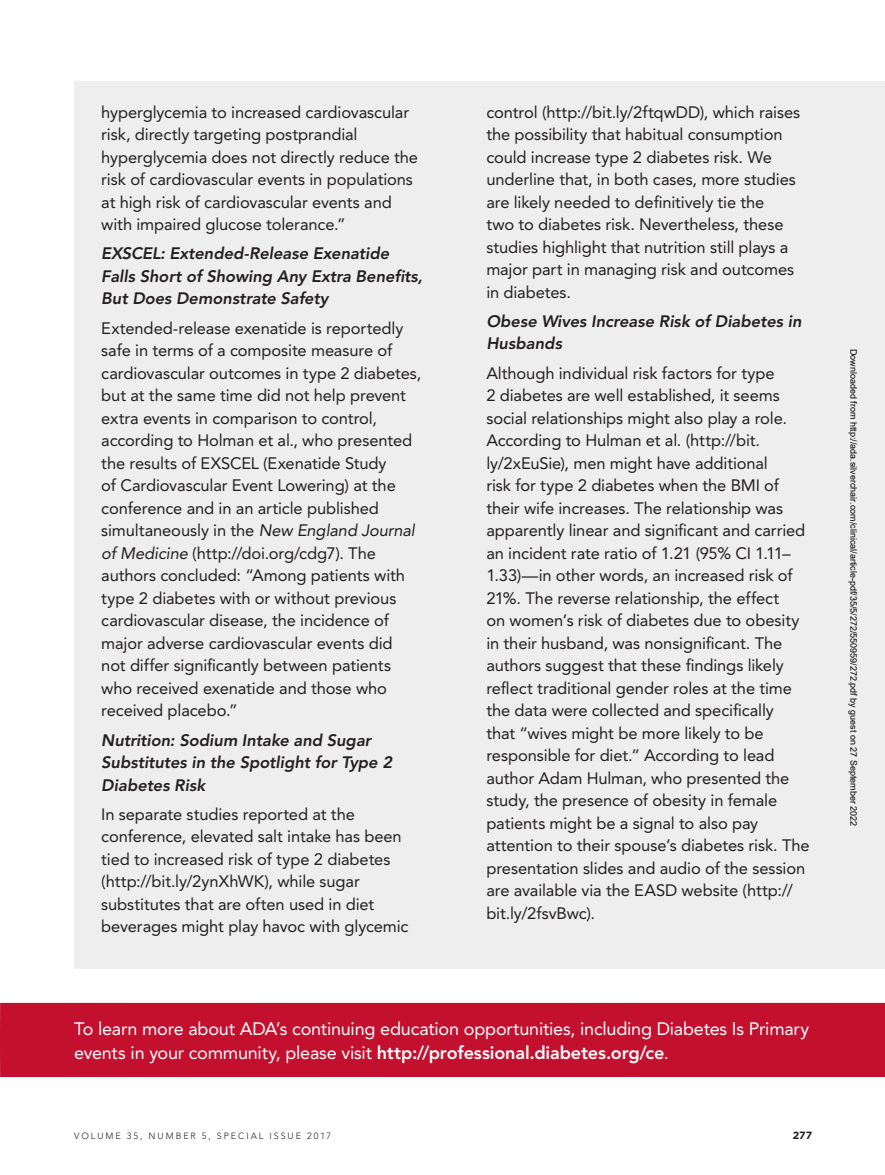
<style>
.page{position:relative;width:885px;height:1175px;background:#fff}
.page>*{position:absolute;margin:0;border:0;box-sizing:border-box;transform-origin:0 0}
.t1{font:18px/24px "Avenir LT Std";letter-spacing:-.01em;color:#fff}
.CS_-_BODY{font:16.5px/22.5px "Avenir LT Std";letter-spacing:-.005em;color:#231f20}
.CS_-_BODY-2{font:italic 800 16.5px/22.5px "Avenir LT Std";letter-spacing:-.005em;color:#231f20}
.FOOTER-RIGHT_PG{font:700 10.5px "Gotham";color:#231f20}
.t2{font:9px "Arial";color:#000}
.FOOTER-RIGHT_PG-2{font:300 9px "Avenir LT Std";letter-spacing:.22em;color:#231f20}
.s1{font-style:italic}
.s2{font-weight:800}
</style>
<div class="page">
<div style="left:74px;top:82px;width:810px;height:886px;background:#eeeeef"></div>
<div style="left:0;top:1002px;width:884px;height:75px;background:#c3102f"></div>
<p class="CS_-_BODY" style="left:101px;top:101px;width:318px">hyperglycemia to increased cardiovascular risk, directly targeting postprandial hyperglycemia does not directly reduce the risk of cardiovascular events in populations at high risk of cardiovascular events and with impaired glucose tolerance.”</p>
<p class="CS_-_BODY-2" style="left:101px;top:243px;width:323px">EXSCEL: Extended-Release Exenatide<br>Falls Short of Showing Any Extra Benefits,<br>But Does Demonstrate Safety</p>
<p class="CS_-_BODY" style="left:101px;top:317px;width:321px">Extended-release exenatide is reportedly safe in terms of a composite measure of cardiovascular outcomes in type 2 diabetes, but at the same time did not help prevent extra events in comparison to control, according to Holman et al., who presented the results of EXSCEL (Exenatide Study<br>of Cardiovascular Event Lowering) at the conference and in an article published simultaneously in the <span class="s1">New England Journal of Medicine</span> (http://doi.org/cdg7). The authors concluded: “Among patients with type 2 diabetes with or without previous cardiovascular disease, the incidence of major adverse cardiovascular events did<br>not differ significantly between patients who received exenatide and those who received placebo.”</p>
<p class="CS_-_BODY-2" style="left:101px;top:729px;width:292px">Nutrition: Sodium Intake and Sugar<br>Substitutes in the Spotlight for Type 2<br>Diabetes Risk</p>
<p class="CS_-_BODY" style="left:101px;top:803px;width:308px">In separate studies reported at the conference, elevated salt intake has been tied to increased risk of type 2 diabetes (http://bit.ly/2ynXhWK), while sugar substitutes that are often used in diet beverages might play havoc with glycemic</p>
<p class="CS_-_BODY" style="left:486px;top:101px;width:315px">control (http://bit.ly/2ftqwDD), which raises the possibility that habitual consumption could increase type 2 diabetes risk. We underline that, in both cases, more studies are likely needed to definitively tie the<br>two to diabetes risk. Nevertheless, these studies highlight that nutrition still plays a major part in managing risk and outcomes in diabetes.</p>
<p class="CS_-_BODY-2" style="left:486px;top:310px;width:317px">Obese Wives Increase Risk of Diabetes in<br>Husbands</p>
<p class="CS_-_BODY" style="left:486px;top:362px;width:325px">Although individual risk factors for type<br>2 diabetes are well established, it seems social relationships might also play a role.<br>According to Hulman et al. (http://bit. ly/2xEuSie), men might have additional<br>risk for type 2 diabetes when the BMI of their wife increases. The relationship was apparently linear and significant and carried an incident rate ratio of 1.21 (95% CI 1.11– 1.33)—in other words, an increased risk of 21%. The reverse relationship, the effect<br>on women’s risk of diabetes due to obesity in their husband, was nonsignificant. The authors suggest that these findings likely reflect traditional gender roles at the time the data were collected and specifically<br>that “wives might be more likely to be responsible for diet.” According to lead author Adam Hulman, who presented the study, the presence of obesity in female patients might be a signal to also pay attention to their spouse’s diabetes risk. The presentation slides and audio of the session are available via the EASD website (http:// bit.ly/2fsvBwc).</p>
<p class="t1" style="left:74px;top:1016px;width:736px">To learn more about ADA’s continuing education opportunities, including Diabetes Is Primary events in your community, please visit <span class="s2">http://professional.diabetes.org/ce</span>.</p>
<p class="FOOTER-RIGHT_PG-2" style="left:74px;top:1130px;width:258px">VOLUME 35, NUMBER 5, SPECIAL ISSUE 2017</p>
<p class="FOOTER-RIGHT_PG" style="left:792px;top:1128px;width:21px">277</p>
<p class="t2" style="left:856px;top:349px;width:479px;rotate:90deg">Downloaded from http://ada.silverchair.com/clinical/article-pdf/35/5/272/550959/272.pdf by guest on 27 September 2022</p>
</div>
